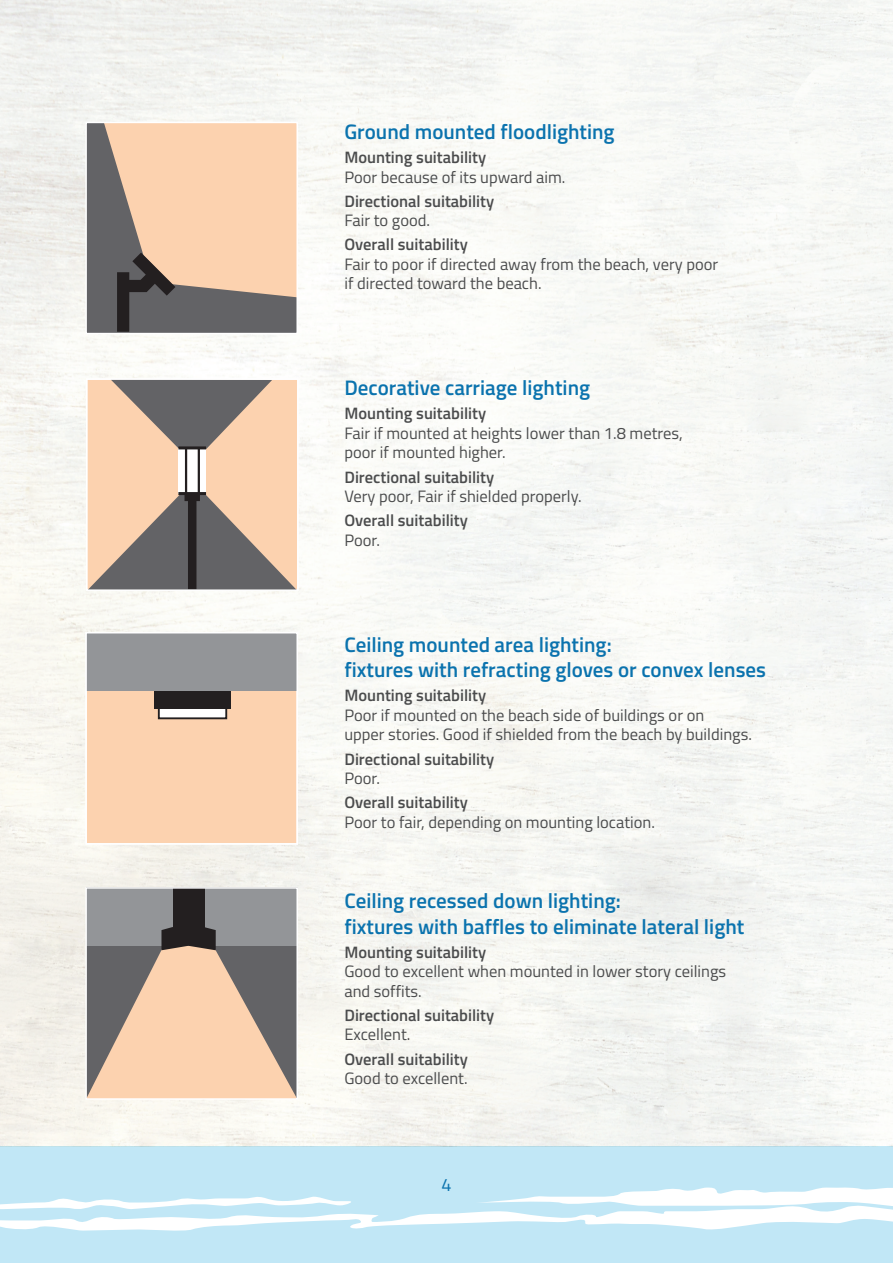
<style>
.page{position:relative;width:893px;height:1263px;background:#fff}
.page>*{position:absolute;margin:0;border:0;box-sizing:border-box;transform-origin:0 0}
.t1{font:600 21px/25.5px "Titillium";color:#0b73ae}
.t2{font:18px "Titillium";color:#0b73ae}
.t3{font:16.5px/19.5px "Titillium";color:#4b4c4d}
.t4{font:600 16.5px "Titillium";color:#4b4c4d}
</style>
<div class="page">
<img style="left:0;top:0;width:893px;height:1146px">
<svg style="left:0;top:1146px;width:893px;height:117px;background:#caeaf7"></svg>
<div style="left:86px;top:122px;width:211px;height:212px;background:#636366"></div>
<svg style="left:104px;top:125px;width:191px;height:206px"></svg>
<div style="left:85px;top:122px;width:213px;height:212px;border:2px solid #fff"></div>
<div style="left:86px;top:378px;width:213px;height:213px;background:#fcd2af"></div>
<svg style="left:112px;top:381px;width:159px;height:69px"></svg>
<div style="left:86px;top:378px;width:213px;height:213px;border:2px solid #fff"></div>
<svg style="left:88px;top:494px;width:209px;height:96px"></svg>
<div style="left:179px;top:448px;width:27px;height:46px;background:#fff"></div>
<hr style="left:178px;top:446px;width:28px;height:3px;background:#231f20">
<hr style="left:178px;top:492px;width:28px;height:3px;background:#231f20">
<hr style="left:185px;top:449px;width:2px;height:44px;background:#231f20">
<hr style="left:198px;top:449px;width:2px;height:44px;background:#231f20">
<div style="left:85px;top:632px;width:213px;height:213px;background:#fcd2af"></div>
<div style="left:159px;top:703px;width:67px;height:15px;background:#fff"></div>
<div style="left:158px;top:702px;width:69px;height:17px;border:2px solid #231f20"></div>
<div style="left:154px;top:688px;width:77px;height:20px;background:#231f20"></div>
<div style="left:86px;top:633px;width:211px;height:57px;background:#939598"></div>
<div style="left:85px;top:632px;width:213px;height:213px;border:2px solid #fff"></div>
<div style="left:86px;top:888px;width:211px;height:57px;background:#939598"></div>
<div style="left:173px;top:888px;width:31px;height:47px;background:#231f20"></div>
<svg style="left:88px;top:927px;width:207px;height:170px;background:#b9a290"></svg>
<div style="left:85px;top:887px;width:213px;height:213px;border:2px solid #fff"></div>
<p class="t1" style="left:344px;top:118px;width:272px">Ground mounted floodlighting</p>
<p class="t4" style="left:344px;top:145px;width:143px">Mounting suitability</p>
<p class="t3" style="left:344px;top:166px;width:223px">Poor because of its upward aim.</p>
<p class="t4" style="left:344px;top:188px;width:151px">Directional suitability</p>
<p class="t3" style="left:344px;top:210px;width:87px">Fair to good.</p>
<p class="t4" style="left:344px;top:232px;width:125px">Overall suitability</p>
<p class="t3" style="left:344px;top:253px;width:375px">Fair to poor if directed away from the beach, very poor if directed toward the beach.</p>
<p class="t1" style="left:344px;top:374px;width:247px">Decorative carriage lighting</p>
<p class="t4" style="left:344px;top:401px;width:143px">Mounting suitability</p>
<p class="t3" style="left:344px;top:423px;width:340px">Fair if mounted at heights lower than 1.8 metres, poor if mounted higher.</p>
<p class="t4" style="left:344px;top:464px;width:151px">Directional suitability</p>
<p class="t3" style="left:344px;top:486px;width:239px">Very poor, Fair if shielded properly.</p>
<p class="t4" style="left:344px;top:508px;width:125px">Overall suitability</p>
<p class="t3" style="left:344px;top:529px;width:37px">Poor.</p>
<p class="t1" style="left:344px;top:631px;width:423px">Ceiling mounted area lighting:<br>fixtures with refracting gloves or convex lenses</p>
<p class="t4" style="left:344px;top:683px;width:143px">Mounting suitability</p>
<p class="t3" style="left:344px;top:705px;width:409px">Poor if mounted on the beach side of buildings or on<br>upper stories. Good if shielded from the beach by buildings.</p>
<p class="t4" style="left:344px;top:746px;width:151px">Directional suitability</p>
<p class="t3" style="left:344px;top:768px;width:37px">Poor.</p>
<p class="t4" style="left:344px;top:790px;width:125px">Overall suitability</p>
<p class="t3" style="left:344px;top:811px;width:312px">Poor to fair, depending on mounting location.</p>
<p class="t1" style="left:344px;top:887px;width:401px">Ceiling recessed down lighting:<br>fixtures with baffles to eliminate lateral light</p>
<p class="t4" style="left:344px;top:940px;width:143px">Mounting suitability</p>
<p class="t3" style="left:344px;top:961px;width:383px">Good to excellent when mounted in lower story ceilings and soffits.</p>
<p class="t4" style="left:344px;top:1003px;width:151px">Directional suitability</p>
<p class="t3" style="left:344px;top:1024px;width:67px">Excellent.</p>
<p class="t4" style="left:344px;top:1046px;width:125px">Overall suitability</p>
<p class="t3" style="left:344px;top:1068px;width:125px">Good to excellent.</p>
<p class="t2" style="left:441px;top:1172px;width:12px">4</p>
</div>
